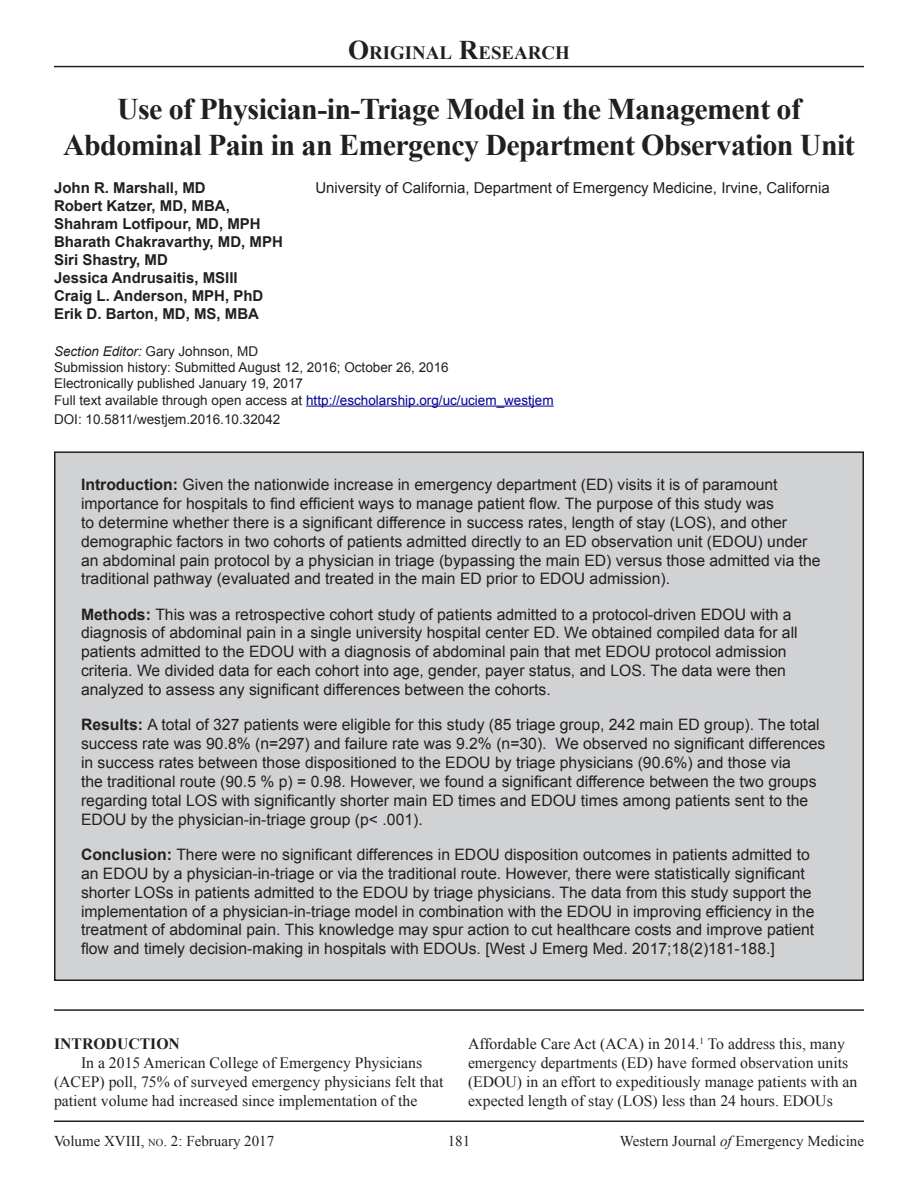
<style>
.page{position:relative;width:918px;height:1188px;background:#fff}
.page>*{position:absolute;margin:0;border:0;box-sizing:border-box;transform-origin:0 0}
.Article_Title{font:700 30px/36px "Times New Roman";letter-spacing:-.02em;color:#231f20;text-align:center}
.Type_of_Submission{font:700 18.9px "Times New Roman";color:#231f20}
.Abstracts{font:15.75px/18.9px "Arial";color:#231f20}
.Body_Text{font:15.75px/18.9px "Times New Roman";color:#231f20}
.Subheadings{font:700 15.75px "Times New Roman";color:#231f20}
.Authors{font:700 15px "Arial";color:#231f20}
.Institution{font:15px "Arial";color:#231f20}
.t1{font:15px "Times New Roman";color:#231f20}
.Supervising_Section{font:13.5px "Arial";color:#231f20}
.Supervising_Section-2{font:13.5px "Arial";color:#009}
.Supervising_Section-3{font:italic 13.5px "Arial";color:#231f20}
.s1{font-size:27px}
.s2{font-style:normal}
.s3{color:#231f20}
.s4{font-weight:700}
.s5{font-size:10.5px}
.s6{font-style:italic}
</style>
<div class="page">
<hr style="left:54px;top:1120px;width:810px;height:2px;background:#231f20">
<div style="left:55px;top:452px;width:808px;height:528px;background:#d1d2d4"></div>
<hr style="left:54px;top:66px;width:810px;height:1px;background:#231f20">
<hr style="left:306px;top:406px;width:248px;height:1px;background:#009">
<hr style="left:54px;top:1009px;width:810px;height:2px;background:#231f20">
<p class="Type_of_Submission" style="left:348px;top:40px;width:223px"><span class="s1">O</span>RIGINAL <span class="s1">R</span>ESEARCH</p>
<p class="Article_Title" style="left:63px;top:91px;width:793px">Use of Physician-in-Triage Model in the Management of<br>Abdominal Pain in an Emergency Department Observation Unit</p>
<p class="Authors" style="left:54px;top:178px;width:153px">John R. Marshall, MD</p>
<p class="Authors" style="left:54px;top:196px;width:177px">Robert Katzer, MD, MBA,</p>
<p class="Authors" style="left:54px;top:214px;width:208px">Shahram Lotfipour, MD, MPH</p>
<p class="Authors" style="left:54px;top:232px;width:230px">Bharath Chakravarthy, MD, MPH</p>
<p class="Authors" style="left:54px;top:250px;width:115px">Siri Shastry, MD</p>
<p class="Authors" style="left:54px;top:268px;width:185px">Jessica Andrusaitis, MSIII</p>
<p class="Authors" style="left:54px;top:286px;width:211px">Craig L. Anderson, MPH, PhD</p>
<p class="Authors" style="left:54px;top:304px;width:207px">Erik D. Barton, MD, MS, MBA</p>
<p class="Supervising_Section-3" style="left:54px;top:343px;width:206px">Section Editor: <span class="s2">Gary Johnson, MD</span></p>
<p class="Supervising_Section" style="left:54px;top:359px;width:396px">Submission history: Submitted August 12, 2016; October 26, 2016</p>
<p class="Supervising_Section" style="left:54px;top:375px;width:251px">Electronically published January 19, 2017</p>
<p class="Supervising_Section-2" style="left:54px;top:391px;width:501px"><span class="s3">Full text available through open access at</span> http://escholarship.org/uc/uciem_westjem</p>
<p class="Supervising_Section" style="left:54px;top:411px;width:228px">DOI: 10.5811/westjem.2016.10.32042</p>
<p class="Institution" style="left:315px;top:178px;width:516px">University of California, Department of Emergency Medicine, Irvine, California</p>
<p class="Abstracts" style="left:81px;top:475px;width:741px"><span class="s4">Introduction:</span> Given the nationwide increase in emergency department (ED) visits it is of paramount importance for hospitals to find efficient ways to manage patient flow. The purpose of this study was<br>to determine whether there is a significant difference in success rates, length of stay (LOS), and other demographic factors in two cohorts of patients admitted directly to an ED observation unit (EDOU) under an abdominal pain protocol by a physician in triage (bypassing the main ED) versus those admitted via the traditional pathway (evaluated and treated in the main ED prior to EDOU admission).</p>
<p class="Abstracts" style="left:81px;top:605px;width:718px"><span class="s4">Methods:</span> This was a retrospective cohort study of patients admitted to a protocol-driven EDOU with a diagnosis of abdominal pain in a single university hospital center ED. We obtained compiled data for all patients admitted to the EDOU with a diagnosis of abdominal pain that met EDOU protocol admission criteria. We divided data for each cohort into age, gender, payer status, and LOS. The data were then analyzed to assess any significant differences between the cohorts.</p>
<p class="Abstracts" style="left:81px;top:715px;width:746px"><span class="s4">Results:</span> A total of 327 patients were eligible for this study (85 triage group, 242 main ED group). The total success rate was 90.8% (n=297) and failure rate was 9.2% (n=30). We observed no significant differences in success rates between those dispositioned to the EDOU by triage physicians (90.6%) and those via<br>the traditional route (90.5 % p) = 0.98. However, we found a significant difference between the two groups regarding total LOS with significantly shorter main ED times and EDOU times among patients sent to the EDOU by the physician-in-triage group (p&lt; .001).</p>
<p class="Abstracts" style="left:81px;top:845px;width:735px"><span class="s4">Conclusion:</span> There were no significant differences in EDOU disposition outcomes in patients admitted to an EDOU by a physician-in-triage or via the traditional route. However, there were statistically significant shorter LOSs in patients admitted to the EDOU by triage physicians. The data from this study support the implementation of a physician-in-triage model in combination with the EDOU in improving efficiency in the treatment of abdominal pain. This knowledge may spur action to cut healthcare costs and improve patient flow and timely decision-making in hospitals with EDOUs. [West J Emerg Med. 2017;18(2)181-188.]</p>
<p class="Subheadings" style="left:54px;top:1033px;width:127px">INTRODUCTION</p>
<p class="Body_Text" style="left:54px;top:1053px;width:391px;text-indent:27px">In a 2015 American College of Emergency Physicians (ACEP) poll, 75% of surveyed emergency physicians felt that patient volume had increased since implementation of the</p>
<p class="Body_Text" style="left:468px;top:1034px;width:391px">Affordable Care Act (ACA) in 2014.<sup>1</sup> To address this, many emergency departments (ED) have formed observation units (EDOU) in an effort to expeditiously manage patients with an expected length of stay (LOS) less than 24 hours. EDOUs</p>
<p class="t1" style="left:54px;top:1131px;width:222px">Volume XVIII, <span class="s5">no</span>. 2: February 2017</p>
<p class="t1" style="left:448px;top:1131px;width:24px">181</p>
<p class="t1" style="left:620px;top:1131px;width:246px">Western Journal <span class="s6">of</span> Emergency Medicine</p>
</div>
